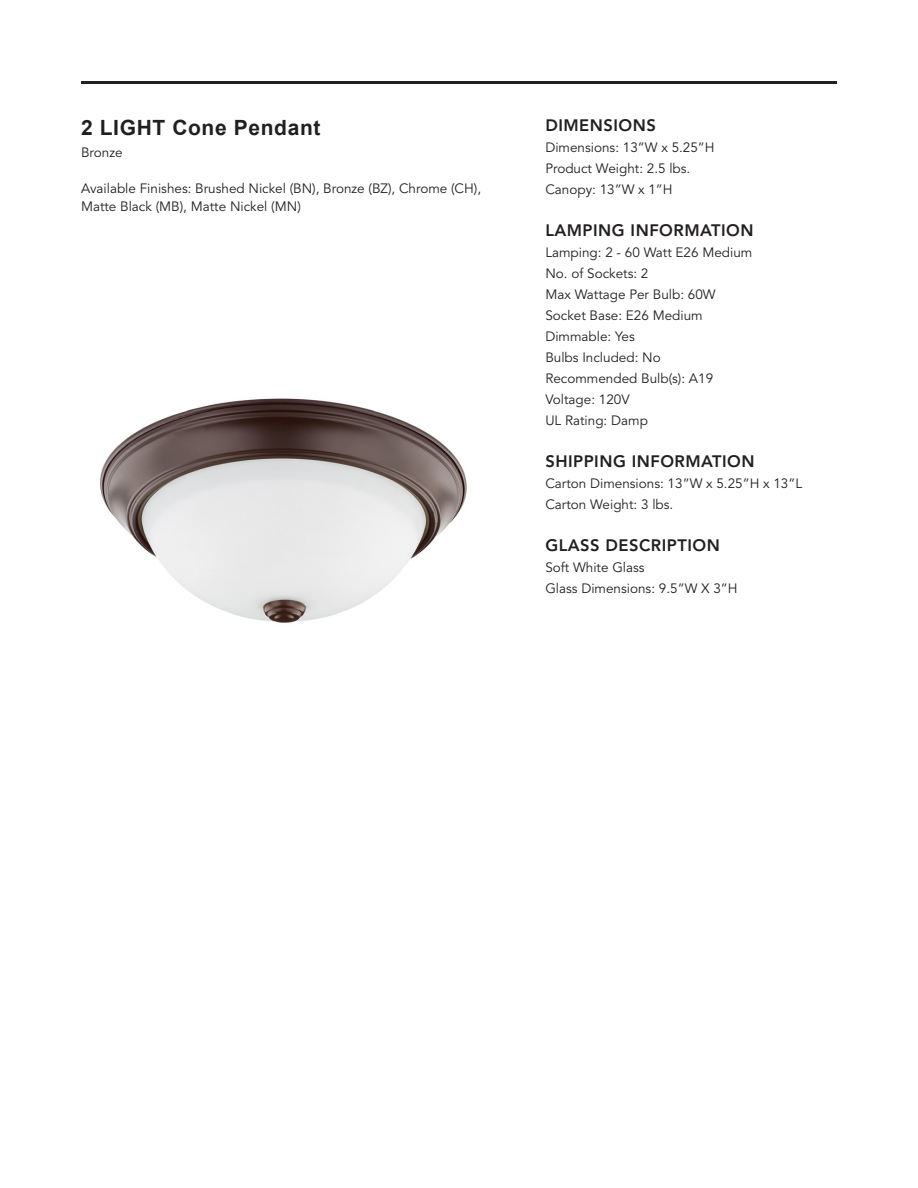
<style>
.page{position:relative;width:918px;height:1188px;background:#fff}
.page>*{position:absolute;margin:0;border:0;box-sizing:border-box;transform-origin:0 0}
.Body{font:700 21px "Arial";letter-spacing:.03em;color:#231f20}
.Body-2{font:800 16.5px "Avenir LT Std";letter-spacing:.03em;color:#231f20}
.Body-3{font:13.5px/18px "Avenir LT Std";color:#231f20}
</style>
<div class="page">
<img style="left:100px;top:398px;width:367px;height:225px">
<hr style="left:81px;top:81px;width:756px;height:3px;background:#231f20">
<p class="Body" style="left:81px;top:113px;width:241px">2 LIGHT Cone Pendant</p>
<p class="Body-3" style="left:81px;top:144px;width:43px">Bronze</p>
<p class="Body-3" style="left:81px;top:180px;width:402px">Available Finishes: Brushed Nickel (BN), Bronze (BZ), Chrome (CH),<br>Matte Black (MB), Matte Nickel (MN)</p>
<p class="Body-2" style="left:545px;top:115px;width:112px">DIMENSIONS</p>
<p class="Body-3" style="left:545px;top:139px;width:171px">Dimensions: 13”W x 5.25”H</p>
<p class="Body-3" style="left:545px;top:160px;width:146px">Product Weight: 2.5 lbs.</p>
<p class="Body-3" style="left:545px;top:181px;width:129px">Canopy: 13”W x 1”H</p>
<p class="Body-2" style="left:545px;top:221px;width:210px">LAMPING INFORMATION</p>
<p class="Body-3" style="left:545px;top:244px;width:209px">Lamping: 2 - 60 Watt E26 Medium</p>
<p class="Body-3" style="left:545px;top:265px;width:105px">No. of Sockets: 2</p>
<p class="Body-3" style="left:545px;top:286px;width:172px">Max Wattage Per Bulb: 60W</p>
<p class="Body-3" style="left:545px;top:307px;width:159px">Socket Base: E26 Medium</p>
<p class="Body-3" style="left:545px;top:328px;width:91px">Dimmable: Yes</p>
<p class="Body-3" style="left:545px;top:349px;width:117px">Bulbs Included: No</p>
<p class="Body-3" style="left:545px;top:370px;width:169px">Recommended Bulb(s): A19</p>
<p class="Body-3" style="left:545px;top:391px;width:86px">Voltage: 120V</p>
<p class="Body-3" style="left:545px;top:412px;width:104px">UL Rating: Damp</p>
<p class="Body-2" style="left:545px;top:452px;width:211px">SHIPPING INFORMATION</p>
<p class="Body-3" style="left:545px;top:475px;width:258px">Carton Dimensions: 13”W x 5.25”H x 13”L</p>
<p class="Body-3" style="left:545px;top:496px;width:129px">Carton Weight: 3 lbs.</p>
<p class="Body-2" style="left:545px;top:536px;width:176px">GLASS DESCRIPTION</p>
<p class="Body-3" style="left:545px;top:559px;width:101px">Soft White Glass</p>
<p class="Body-3" style="left:545px;top:580px;width:194px">Glass Dimensions: 9.5”W X 3”H</p>
</div>
